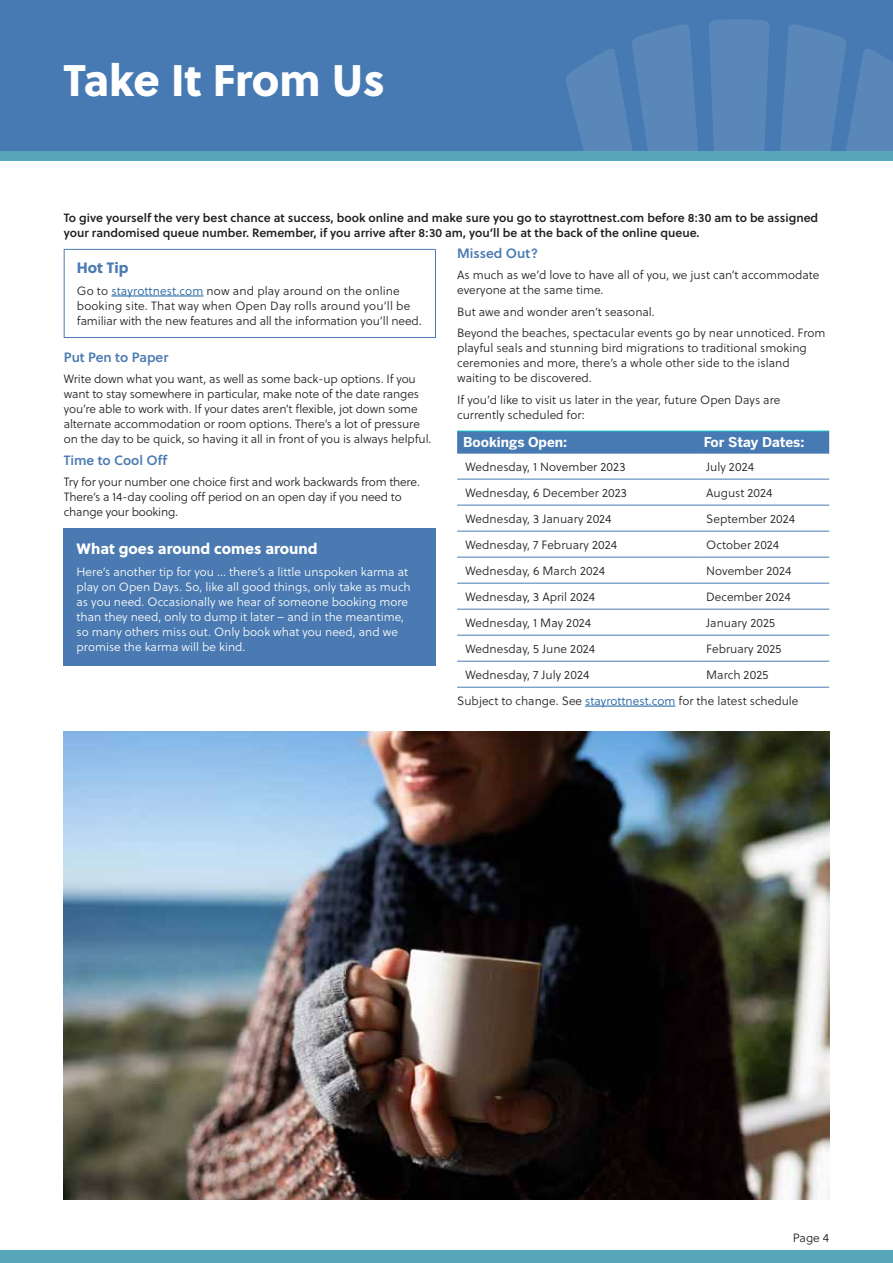
<style>
.page{position:relative;width:893px;height:1263px;background:#fff}
.page>*{position:absolute;margin:0;border:0;box-sizing:border-box;transform-origin:0 0}
.t1{font:44.1px "Soleil Xb";color:#fff}
.t2{font:15px "Soleil Xb";color:#fff}
.t3{font:15px "Soleil Xb";color:#4a7ab1}
.t4{font:13.5px "Soleil Sb";color:#4a7ab1}
.t5{font:700 13.5px "Benton Sans";color:#fff}
.t6{font:12px/15px "Soleil Lt";color:#231f20}
.t7{font:12px/15px "Soleil Lt";color:#fff}
.t8{font:12px/15px "Soleil Sb";color:#231f20}
.s1{color:#175d9e}
</style>
<div class="page">
<div style="left:0;top:0;width:893px;height:151px;background:#477ab3"></div>
<svg style="left:566px;top:19px;width:327px;height:132px"></svg>
<div style="left:0;top:151px;width:893px;height:10px;background:#57a6ba"></div>
<div style="left:0;top:1250px;width:893px;height:13px;background:#57a6ba"></div>
<hr style="left:64px;top:249px;width:372px;height:1px;background:#4a7ab1">
<hr style="left:64px;top:250px;width:1px;height:87px;background:#4a7ab1">
<hr style="left:435px;top:250px;width:1px;height:87px;background:#4a7ab1">
<hr style="left:64px;top:337px;width:372px;height:1px;background:#4a7ab1">
<hr style="left:111px;top:296px;width:93px;height:1px;background:#175d9e">
<div style="left:64px;top:528px;width:372px;height:138px;background:#4a7ab1"></div>
<hr style="left:585px;top:706px;width:90px;height:1px;background:#175d9e">
<div style="left:457px;top:432px;width:372px;height:21px;background:#477ab3"></div>
<hr style="left:457px;top:431px;width:241px;height:1px;background:#00b9bd">
<hr style="left:698px;top:431px;width:131px;height:1px;background:#00b9bd">
<hr style="left:457px;top:453px;width:241px;height:1px;background:#477ab3">
<hr style="left:698px;top:453px;width:131px;height:1px;background:#477ab3">
<hr style="left:457px;top:479px;width:241px;height:1px;background:#477ab3">
<hr style="left:698px;top:479px;width:131px;height:1px;background:#477ab3">
<hr style="left:457px;top:505px;width:241px;height:1px;background:#477ab3">
<hr style="left:698px;top:505px;width:131px;height:1px;background:#477ab3">
<hr style="left:457px;top:531px;width:241px;height:1px;background:#477ab3">
<hr style="left:698px;top:531px;width:131px;height:1px;background:#477ab3">
<hr style="left:457px;top:557px;width:241px;height:1px;background:#477ab3">
<hr style="left:698px;top:557px;width:131px;height:1px;background:#477ab3">
<hr style="left:457px;top:583px;width:241px;height:1px;background:#477ab3">
<hr style="left:698px;top:583px;width:131px;height:1px;background:#477ab3">
<hr style="left:457px;top:609px;width:241px;height:1px;background:#477ab3">
<hr style="left:698px;top:609px;width:131px;height:1px;background:#477ab3">
<hr style="left:457px;top:635px;width:241px;height:1px;background:#477ab3">
<hr style="left:698px;top:635px;width:131px;height:1px;background:#477ab3">
<hr style="left:457px;top:661px;width:241px;height:1px;background:#477ab3">
<hr style="left:698px;top:661px;width:131px;height:1px;background:#477ab3">
<hr style="left:457px;top:687px;width:241px;height:1px;background:#477ab3">
<hr style="left:698px;top:687px;width:131px;height:1px;background:#477ab3">
<img style="left:64px;top:731px;width:765px;height:468px">
<h1 class="t1" style="left:64px;top:46px;width:323px">Take It From Us</h1>
<p class="t8" style="left:64px;top:209px;width:756px">To give yourself the very best chance at success, book online and make sure you go to stayrottnest.com before 8:30 am to be assigned your randomised queue number. Remember, if you arrive after 8:30 am, you’ll be at the back of the online queue.</p>
<p class="t3" style="left:77px;top:256px;width:53px">Hot Tip</p>
<p class="t6" style="left:77px;top:283px;width:346px">Go to <span class="s1">stayrottnest.com</span> now and play around on the online booking site. That way when Open Day rolls around you’ll be familiar with the new features and all the information you’ll need.</p>
<p class="t4" style="left:64px;top:347px;width:106px">Put Pen to Paper</p>
<p class="t6" style="left:64px;top:371px;width:369px">Write down what you want, as well as some back-up options. If you want to stay somewhere in particular, make note of the date ranges you’re able to work with. If your dates aren’t flexible, jot down some alternate accommodation or room options. There’s a lot of pressure on the day to be quick, so having it all in front of you is always helpful.</p>
<p class="t4" style="left:64px;top:449px;width:105px">Time to Cool Off</p>
<p class="t6" style="left:64px;top:474px;width:358px">Try for your number one choice first and work backwards from there.<br>There’s a 14-day cooling off period on an open day if you need to change your booking.</p>
<p class="t2" style="left:77px;top:537px;width:243px">What goes around comes around</p>
<p class="t7" style="left:77px;top:564px;width:336px">Here’s another tip for you … there’s a little unspoken karma at play on Open Days. So, like all good things, only take as much as you need. Occasionally we hear of someone booking more than they need, only to dump it later – and in the meantime, so many others miss out. Only book what you need, and we promise the karma will be kind.</p>
<p class="t4" style="left:457px;top:243px;width:83px">Missed Out?</p>
<p class="t6" style="left:457px;top:268px;width:364px">As much as we’d love to have all of you, we just can’t accommodate everyone at the same time.</p>
<p class="t6" style="left:457px;top:301px;width:370px;line-height:21.5px">But awe and wonder aren’t seasonal.<br>Beyond the beaches, spectacular events go by near unnoticed. From</p>
<p class="t6" style="left:457px;top:340px;width:351px">playful seals and stunning bird migrations to traditional smoking ceremonies and more, there’s a whole other side to the island waiting to be discovered.</p>
<p class="t6" style="left:457px;top:392px;width:325px">If you’d like to visit us later in the year, future Open Days are currently scheduled for:</p>
<p class="t5" style="left:463px;top:434px;width:106px">Bookings Open:</p>
<p class="t5" style="left:704px;top:434px;width:102px">For Stay Dates:</p>
<p class="t6" style="left:466px;top:459px;width:161px">Wednesday, 1 November 2023</p>
<p class="t6" style="left:706px;top:459px;width:49px">July 2024</p>
<p class="t6" style="left:466px;top:485px;width:163px">Wednesday, 6 December 2023</p>
<p class="t6" style="left:706px;top:485px;width:68px">August 2024</p>
<p class="t6" style="left:466px;top:511px;width:148px">Wednesday, 3 January 2024</p>
<p class="t6" style="left:706px;top:511px;width:91px">September 2024</p>
<p class="t6" style="left:466px;top:537px;width:153px">Wednesday, 7 February 2024</p>
<p class="t6" style="left:706px;top:537px;width:75px">October 2024</p>
<p class="t6" style="left:466px;top:563px;width:141px">Wednesday, 6 March 2024</p>
<p class="t6" style="left:706px;top:563px;width:87px">November 2024</p>
<p class="t6" style="left:466px;top:589px;width:131px">Wednesday, 3 April 2024</p>
<p class="t6" style="left:706px;top:589px;width:86px">December 2024</p>
<p class="t6" style="left:466px;top:615px;width:127px">Wednesday, 1 May 2024</p>
<p class="t6" style="left:706px;top:615px;width:70px">January 2025</p>
<p class="t6" style="left:466px;top:641px;width:131px">Wednesday, 5 June 2024</p>
<p class="t6" style="left:706px;top:641px;width:77px">February 2025</p>
<p class="t6" style="left:466px;top:667px;width:125px">Wednesday, 7 July 2024</p>
<p class="t6" style="left:457px;top:661px;width:343px;line-height:26.2px;text-indent:249px">March 2025<br>Subject to change. See <span class="s1">stayrottnest.com</span> for the latest schedule</p>
<p class="t6" style="left:793px;top:1230px;width:38px">Page 4</p>
</div>
